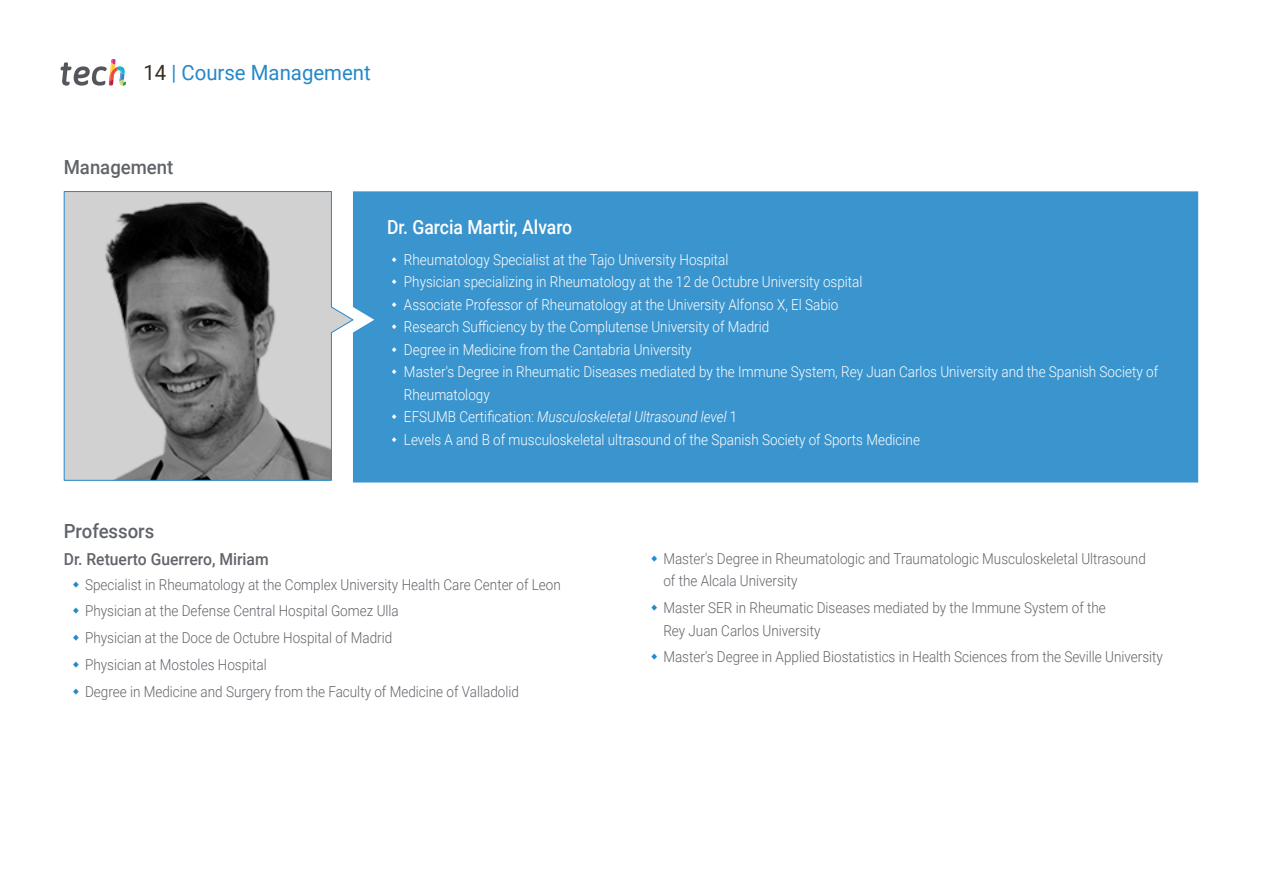
<style>
.page{position:relative;width:1263px;height:893px;background:#fff}
.page>*{position:absolute;margin:0;border:0;box-sizing:border-box;transform-origin:0 0}
.t1{font:21px "Roboto";color:#2488c9}
.t2{font:500 19.5px "Roboto";color:#fff;scale:.9 1}
.t3{font:500 19.5px "Roboto";color:#61646a;scale:.95 1}
.t4{font:500 16.5px "Roboto";color:#61646a;scale:.95 1}
.t5{font:300 15px/22.5px "Roboto";color:#fff;scale:.9 1}
.t6{font:300 15px/26.7px "Roboto";color:#61646a;scale:.9 1}
.s1{color:#312e20}
.s2{font-style:italic}
</style>
<div class="page">
<svg style="left:61px;top:59px;width:65px;height:27px"></svg>
<div style="left:353px;top:191px;width:845px;height:291px;background:#3a94ce"></div>
<svg style="left:64px;top:191px;width:290px;height:290px;background:#97999a"></svg>
<svg style="left:392px;top:257px;width:5px;height:5px"></svg>
<svg style="left:392px;top:279px;width:5px;height:5px"></svg>
<svg style="left:392px;top:302px;width:5px;height:5px"></svg>
<svg style="left:392px;top:324px;width:5px;height:5px"></svg>
<svg style="left:392px;top:347px;width:5px;height:5px"></svg>
<svg style="left:392px;top:369px;width:5px;height:5px"></svg>
<svg style="left:392px;top:414px;width:5px;height:5px"></svg>
<svg style="left:392px;top:437px;width:5px;height:5px"></svg>
<h1 class="t1" style="left:144px;top:57px;width:229px"><span class="s1">14</span> | Course Management</h1>
<h2 class="t3" style="left:64px;top:154px;width:117px">Management</h2>
<h2 class="t2" style="left:387px;top:213px;width:207px">Dr. Garcia Martir, Alvaro</h2>
<p class="t5" style="left:404px;top:247px;width:839px">Rheumatology Specialist at the Tajo University Hospital<br>Physician specializing in Rheumatology at the 12 de Octubre University ospital<br>Associate Professor of Rheumatology at the University Alfonso X, El Sabio<br>Research Sufficiency by the Complutense University of Madrid<br>Degree in Medicine from the Cantabria University<br>Master's Degree in Rheumatic Diseases mediated by the Immune System, Rey Juan Carlos University and the Spanish Society of Rheumatology<br>EFSUMB Certification: <span class="s2">Musculoskeletal Ultrasound level</span> 1<br>Levels A and B of musculoskeletal ultrasound of the Spanish Society of Sports Medicine</p>
<h2 class="t3" style="left:64px;top:517px;width:97px">Professors</h2>
<p class="t4" style="left:64px;top:547px;width:217px">Dr. Retuerto Guerrero, Miriam</p>
<p class="t6" style="left:85px;top:570px;width:530px">Specialist in Rheumatology at the Complex University Health Care Center of Leon Physician at the Defense Central Hospital Gomez Ulla<br>Physician at the Doce de Octubre Hospital of Madrid<br>Physician at Mostoles Hospital<br>Degree in Medicine and Surgery from the Faculty of Medicine of Valladolid</p>
<p class="t6" style="left:663px;top:547px;width:538px;line-height:22.5px">Master's Degree in Rheumatologic and Traumatologic Musculoskeletal Ultrasound of the Alcala University</p>
<p class="t6" style="left:663px;top:596px;width:493px;line-height:22.5px">Master SER in Rheumatic Diseases mediated by the Immune System of the<br>Rey Juan Carlos University</p>
<p class="t6" style="left:663px;top:643px;width:557px">Master's Degree in Applied Biostatistics in Health Sciences from the Seville University</p>
</div>
